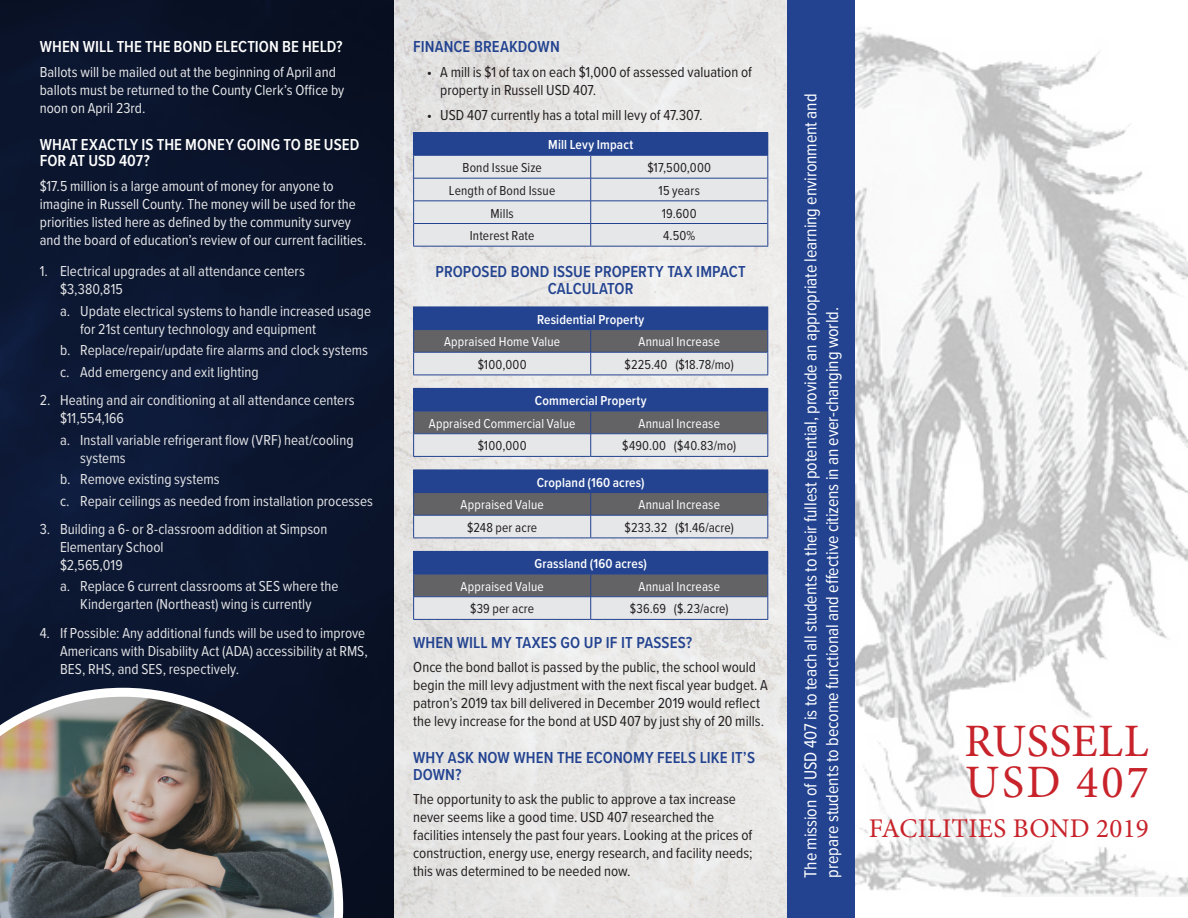
<style>
.page{position:relative;width:1188px;height:918px;background:#fff}
.page>*{position:absolute;margin:0;border:0;box-sizing:border-box;transform-origin:0 0}
.t1{font:46.5px/40.5px "Minion Pro";letter-spacing:.01em;color:#c8232b}
.t2{font:27px "Minion Pro";letter-spacing:.01em;color:#c8232b}
.t3{font:18px/21.6px "Proxima Nova Cond";letter-spacing:-.005em;color:#fff}
.t4{font:600 16.5px/16.5px "Proxima Nova Cond";letter-spacing:.005em;color:#234390}
.t5{font:600 16.5px/16.5px "Proxima Nova Cond";letter-spacing:.005em;color:#fff}
.t6{font:15px/18px "Proxima Nova Cond";color:#e1e2e4}
.t7{font:15px/18px "Proxima Nova Cond";color:#231f20}
.t8{font:15px/18px "Proxima Nova Cond";color:#e6e7e9}
.t9{font:13.5px "Proxima Nova Cond";letter-spacing:.01em;color:#231f20}
.t10{font:13.5px "Proxima Nova Cond";letter-spacing:.01em;color:#fff}
.t11{font:600 13.5px "Proxima Nova Cond";letter-spacing:.01em;color:#fff}
</style>
<div class="page">
<div style="left:0;top:0;width:394px;height:918px;background:linear-gradient(to right,#0d1835,#091228)"></div>
<svg style="left:394px;top:0;width:394px;height:918px;background:#e5e5e4"></svg>
<img style="left:0;top:688px;width:343px;height:230px">
<img style="left:855px;top:27px;width:333px;height:870px">
<div style="left:788px;top:0;width:67px;height:918px;background:#234390"></div>
<hr style="left:413px;top:132px;width:178px;height:1px;background:#234390">
<hr style="left:591px;top:132px;width:177px;height:1px;background:#234390">
<hr style="left:413px;top:246px;width:178px;height:1px;background:#234390">
<hr style="left:591px;top:246px;width:177px;height:1px;background:#234390">
<svg style="left:413px;top:133px;width:355px;height:113px;background:#b8c0d4"></svg>
<hr style="left:413px;top:155px;width:178px;height:1px;background:#234390">
<hr style="left:591px;top:155px;width:177px;height:1px;background:#234390">
<hr style="left:413px;top:375px;width:178px;height:1px;background:#234390">
<hr style="left:591px;top:375px;width:177px;height:1px;background:#234390">
<svg style="left:413px;top:307px;width:355px;height:68px;background:#75819e"></svg>
<hr style="left:414px;top:352px;width:177px;height:1px;background:#234390">
<hr style="left:591px;top:352px;width:176px;height:1px;background:#234390">
<hr style="left:413px;top:388px;width:178px;height:1px;background:#234390">
<hr style="left:591px;top:388px;width:177px;height:1px;background:#234390">
<hr style="left:413px;top:456px;width:178px;height:1px;background:#234390">
<hr style="left:591px;top:456px;width:177px;height:1px;background:#234390">
<svg style="left:413px;top:389px;width:355px;height:67px;background:#77829f"></svg>
<hr style="left:414px;top:433px;width:177px;height:1px;background:#234390">
<hr style="left:591px;top:433px;width:176px;height:1px;background:#234390">
<hr style="left:413px;top:538px;width:178px;height:1px;background:#234390">
<hr style="left:591px;top:538px;width:177px;height:1px;background:#234390">
<svg style="left:413px;top:470px;width:355px;height:68px;background:#75819e"></svg>
<hr style="left:414px;top:515px;width:177px;height:1px;background:#234390">
<hr style="left:591px;top:515px;width:176px;height:1px;background:#234390">
<hr style="left:413px;top:551px;width:178px;height:1px;background:#234390">
<hr style="left:591px;top:551px;width:177px;height:1px;background:#234390">
<hr style="left:413px;top:619px;width:178px;height:1px;background:#234390">
<hr style="left:591px;top:619px;width:177px;height:1px;background:#234390">
<svg style="left:413px;top:552px;width:355px;height:67px;background:#77829f"></svg>
<hr style="left:414px;top:596px;width:177px;height:1px;background:#234390">
<hr style="left:591px;top:596px;width:176px;height:1px;background:#234390">
<p class="t5" style="left:40px;top:38px;width:304px">WHEN WILL THE THE BOND ELECTION BE HELD?</p>
<p class="t8" style="left:40px;top:62px;width:306px">Ballots will be mailed out at the beginning of April and ballots must be returned to the County Clerk’s Office by noon on April 23rd.</p>
<p class="t5" style="left:40px;top:135px;width:321px">WHAT EXACTLY IS THE MONEY GOING TO BE USED<br>FOR AT USD 407?</p>
<p class="t8" style="left:40px;top:176px;width:328px">$17.5 million is a large amount of money for anyone to imagine in Russell County. The money will be used for the priorities listed here as defined by the community survey and the board of education’s review of our current facilities.</p>
<p class="t6" style="left:60px;top:262px;width:246px;text-indent:-20px">1. Electrical upgrades at all attendance centers $3,380,815</p>
<p class="t6" style="left:80px;top:301px;width:292px;text-indent:-20px">a. Update electrical systems to handle increased usage for 21st century technology and equipment</p>
<p class="t6" style="left:60px;top:339px;width:310px;line-height:21.5px">b. Replace/repair/update fire alarms and clock systems c. Add emergency and exit lighting</p>
<p class="t6" style="left:60px;top:390px;width:296px;text-indent:-20px">2. Heating and air conditioning at all attendance centers $11,554,166</p>
<p class="t6" style="left:80px;top:430px;width:275px;text-indent:-20px">a. Install variable refrigerant flow (VRF) heat/cooling systems</p>
<p class="t6" style="left:60px;top:468px;width:314px;line-height:21.5px">b. Remove existing systems<br>c. Repair ceilings as needed from installation processes</p>
<p class="t6" style="left:60px;top:519px;width:269px;text-indent:-20px">3. Building a 6- or 8-classroom addition at Simpson<br>Elementary School<br>$2,565,019</p>
<p class="t6" style="left:60px;top:577px;width:280px;text-align:center">a. Replace 6 current classrooms at SES where the<br>Kindergarten (Northeast) wing is currently</p>
<p class="t6" style="left:60px;top:623px;width:309px;text-indent:-20px">4. If Possible: Any additional funds will be used to improve<br>Americans with Disability Act (ADA) accessibility at RMS,<br>BES, RHS, and SES, respectively.</p>
<p class="t4" style="left:413px;top:38px;width:148px">FINANCE BREAKDOWN</p>
<p class="t7" style="left:440px;top:62px;width:313px;text-indent:-14px">• A mill is $1 of tax on each $1,000 of assessed valuation of property in Russell USD 407.</p>
<p class="t7" style="left:427px;top:105px;width:277px">• USD 407 currently has a total mill levy of 47.307.</p>
<p class="t11" style="left:548px;top:135px;width:86px">Mill Levy Impact</p>
<p class="t9" style="left:463px;top:158px;width:81px">Bond Issue Size</p>
<p class="t9" style="left:647px;top:158px;width:65px">$17,500,000</p>
<p class="t9" style="left:449px;top:180px;width:108px">Length of Bond Issue</p>
<p class="t9" style="left:659px;top:180px;width:43px">15 years</p>
<p class="t9" style="left:491px;top:203px;width:25px">Mills</p>
<p class="t9" style="left:662px;top:203px;width:36px">19.600</p>
<p class="t9" style="left:470px;top:226px;width:66px">Interest Rate</p>
<p class="t9" style="left:663px;top:226px;width:34px">4.50%</p>
<p class="t4" style="left:436px;top:263px;width:312px;text-align:center">PROPOSED BOND ISSUE PROPERTY TAX IMPACT<br>CALCULATOR</p>
<p class="t11" style="left:537px;top:309px;width:109px">Residential Property</p>
<p class="t10" style="left:444px;top:332px;width:118px">Appraised Home Value</p>
<p class="t10" style="left:639px;top:332px;width:83px">Annual Increase</p>
<p class="t9" style="left:478px;top:354px;width:50px">$100,000</p>
<p class="t9" style="left:625px;top:354px;width:111px">$225.40 ($18.78/mo)</p>
<p class="t11" style="left:535px;top:391px;width:113px">Commercial Property</p>
<p class="t10" style="left:429px;top:413px;width:148px">Appraised Commercial Value</p>
<p class="t10" style="left:639px;top:413px;width:83px">Annual Increase</p>
<p class="t9" style="left:478px;top:436px;width:50px">$100,000</p>
<p class="t9" style="left:622px;top:436px;width:115px">$490.00 ($40.83/mo)</p>
<p class="t11" style="left:537px;top:472px;width:109px">Cropland (160 acres)</p>
<p class="t10" style="left:461px;top:495px;width:85px">Appraised Value</p>
<p class="t10" style="left:639px;top:495px;width:83px">Annual Increase</p>
<p class="t9" style="left:467px;top:517px;width:72px">$248 per acre</p>
<p class="t9" style="left:625px;top:517px;width:111px">$233.32 ($1.46/acre)</p>
<p class="t11" style="left:535px;top:554px;width:114px">Grassland (160 acres)</p>
<p class="t10" style="left:461px;top:576px;width:85px">Appraised Value</p>
<p class="t10" style="left:639px;top:576px;width:83px">Annual Increase</p>
<p class="t9" style="left:470px;top:599px;width:66px">$39 per acre</p>
<p class="t9" style="left:630px;top:599px;width:100px">$36.69 ($.23/acre)</p>
<p class="t4" style="left:413px;top:633px;width:281px">WHEN WILL MY TAXES GO UP IF IT PASSES?</p>
<p class="t7" style="left:413px;top:658px;width:356px">Once the bond ballot is passed by the public, the school would begin the mill levy adjustment with the next fiscal year budget. A patron’s 2019 tax bill delivered in December 2019 would reflect the levy increase for the bond at USD 407 by just shy of 20 mills.</p>
<p class="t4" style="left:413px;top:749px;width:343px">WHY ASK NOW WHEN THE ECONOMY FEELS LIKE IT’S<br>DOWN?</p>
<p class="t7" style="left:413px;top:790px;width:341px">The opportunity to ask the public to approve a tax increase never seems like a good time. USD 407 researched the facilities intensely the past four years. Looking at the prices of construction, energy use, energy research, and facility needs; this was determined to be needed now.</p>
<p class="t3" style="left:799px;top:878px;width:785px;rotate:-90deg">The mission of USD 407 is to teach all students to their fullest potential, provide an appropriate learning environment and prepare students to become functional and effective citizens in an ever-changing world.</p>
<h1 class="t1" style="left:965px;top:721px;width:186px">RUSSELL<br>USD 407</h1>
<h2 class="t2" style="left:869px;top:810px;width:281px">FACILITIES BOND 2019</h2>
</div>
